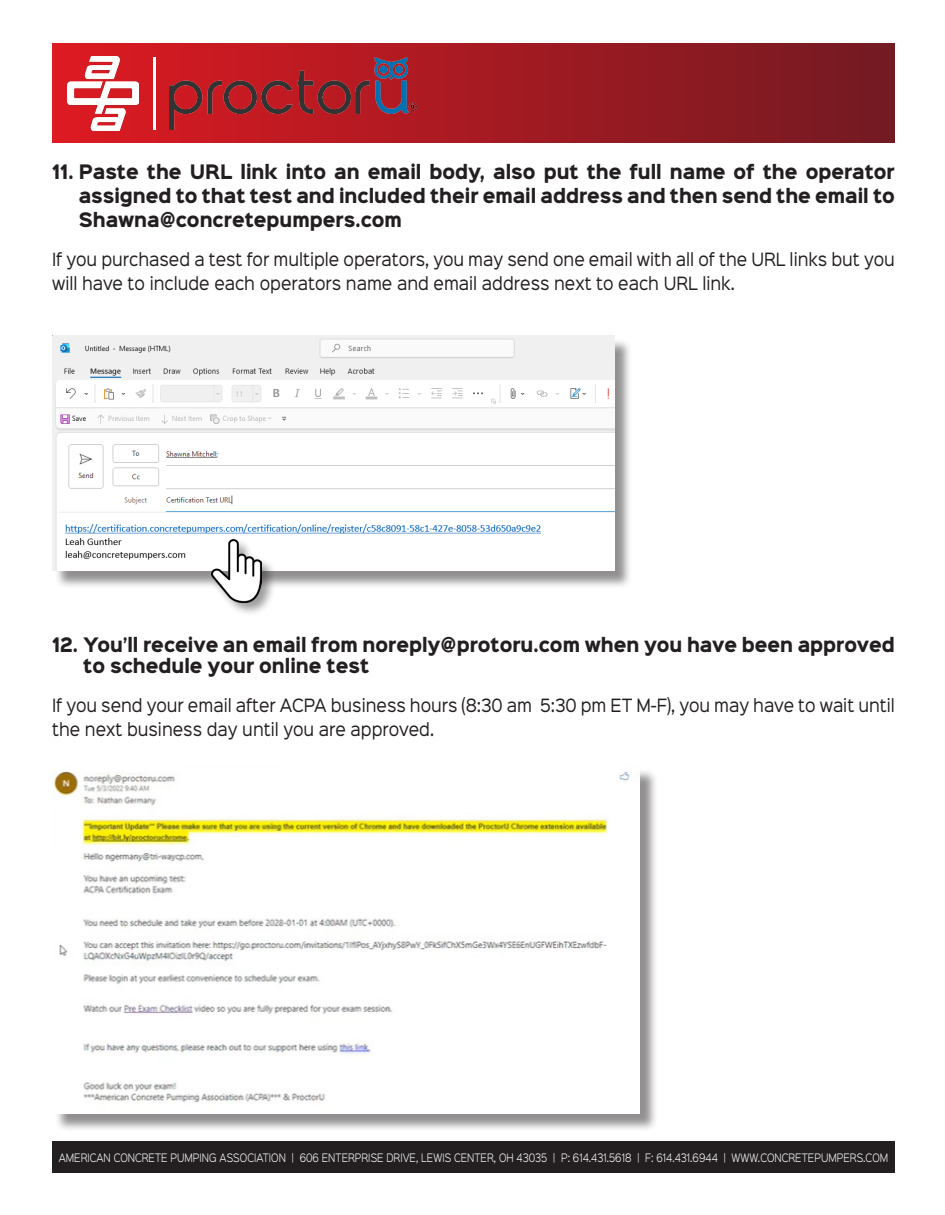
<style>
.page{position:relative;width:945px;height:1215px;background:#fff}
.page>*{position:absolute;margin:0;border:0;box-sizing:border-box;transform-origin:0 0}
.t1{font:900 18px/24px "Sinkin Sans 800";color:#231f20;text-align:justify;scale:.9 1}
.t2{font:16.5px/24px "Sinkin Sans 400";color:#231f20;scale:.9 1}
.t3{font:300 10.5px "Sinkin Sans 300";letter-spacing:.005em;color:#fff;scale:.84 1}
</style>
<div class="page">
<div style="left:52px;top:43px;width:843px;height:99px;background:linear-gradient(to right,#de1a22,#721a22)"></div>
<div style="left:52px;top:1141px;width:843px;height:32px;background:#231f20"></div>
<hr style="left:154px;top:57px;width:2px;height:73px;background:#fff">
<img style="left:67px;top:57px;width:72px;height:73px">
<img style="left:169px;top:57px;width:247px;height:72px">
<div style="left:54px;top:768px;width:604px;height:364px;background:#231f20;opacity:.5"></div>
<img style="left:53px;top:768px;width:586px;height:345px">
<div style="left:54px;top:338px;width:579px;height:252px;background:#231f20;opacity:.5"></div>
<img style="left:52px;top:336px;width:562px;height:235px">
<div style="left:210px;top:538px;width:67px;height:78px;background:#231f20;opacity:.44"></div>
<img style="left:212px;top:539px;width:50px;height:63px">
<p class="t1" style="left:79px;top:161px;width:908px;text-indent:-27px">11. Paste the URL link into an email body, also put the full name of the operator assigned to that test and included their email address and then send the email to Shawna@concretepumpers.com</p>
<p class="t2" style="left:52px;top:246px;width:938px">If you purchased a test for multiple operators, you may send one email with all of the URL links but you will have to include each operators name and email address next to each URL link.</p>
<p class="t1" style="left:83px;top:635px;width:903px;line-height:21px;text-indent:-31px">12. You’ll receive an email from noreply@protoru.com when you have been approved to schedule your online test</p>
<p class="t2" style="left:52px;top:692px;width:938px">If you send your email after ACPA business hours (8:30 am 5:30 pm ET M-F), you may have to wait until the next business day until you are approved.</p>
<p class="t3" style="left:59px;top:1149px;width:989px">AMERICAN CONCRETE PUMPING ASSOCIATION | 606 ENTERPRISE DRIVE, LEWIS CENTER, OH 43035 | P: 614.431.5618 | F: 614.431.6944 | WWW.CONCRETEPUMPERS.COM</p>
</div>
